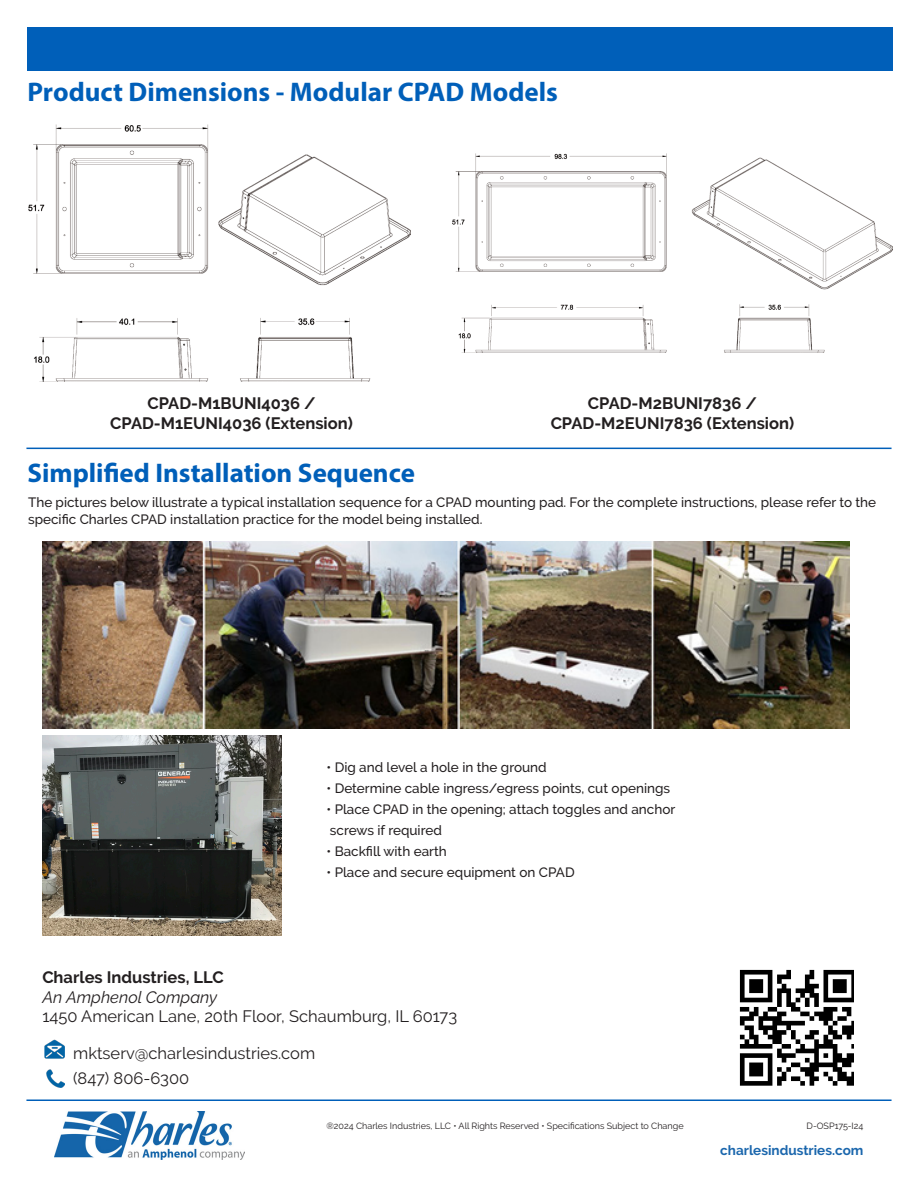
<style>
.page{position:relative;width:918px;height:1188px;background:#fff}
.page>*{position:absolute;margin:0;border:0;box-sizing:border-box;transform-origin:0 0}
.t1{font:700 27px "Myriad Pro";color:#005fb9}
.t2{font:700 16.5px "Raleway";color:#231f20}
.t3{font:16.5px "Raleway";color:#231f20}
.t4{font:italic 16.5px "Raleway";color:#231f20}
.t5{font:500 13.5px/16.2px "Raleway";color:#231f20}
.t6{font:700 13.5px "Raleway";color:#1b67ad}
.t7{font:9px "Raleway";color:#231f20}
</style>
<div class="page">
<hr style="left:26px;top:1100px;width:866px;height:1px;background:#005fb9">
<img style="left:55px;top:1112px;width:189px;height:47px">
<div style="left:27px;top:27px;width:865px;height:43px;background:#005fb9"></div>
<img style="left:739px;top:969px;width:115px;height:117px">
<img style="left:46px;top:1070px;width:18px;height:18px">
<img style="left:44px;top:1040px;width:20px;height:19px">
<img style="left:28px;top:124px;width:181px;height:258px">
<img style="left:218px;top:154px;width:193px;height:228px">
<img style="left:452px;top:153px;width:441px;height:200px">
<img style="left:42px;top:736px;width:240px;height:199px">
<img style="left:42px;top:541px;width:807px;height:187px">
<hr style="left:26px;top:448px;width:866px;height:1px;background:#005fb9">
<p class="t1" style="left:28px;top:75px;width:532px">Product Dimensions - Modular CPAD Models</p>
<p class="t2" style="left:147px;top:394px;width:170px">CPAD-M1BUNI4036 /</p>
<p class="t2" style="left:110px;top:414px;width:244px">CPAD-M1EUNI4036 (Extension)</p>
<p class="t1" style="left:28px;top:455px;width:389px">Simplified Installation Sequence</p>
<p class="t2" style="left:588px;top:394px;width:171px">CPAD-M2BUNI7836 /</p>
<p class="t2" style="left:551px;top:414px;width:245px">CPAD-M2EUNI7836 (Extension)</p>
<p class="t5" style="left:28px;top:494px;width:850px">The pictures below illustrate a typical installation sequence for a CPAD mounting pad. For the complete instructions, please refer to the specific Charles CPAD installation practice for the model being installed.</p>
<p class="t5" style="left:326px;top:759px;width:222px">• Dig and level a hole in the ground</p>
<p class="t5" style="left:326px;top:780px;width:345px">• Determine cable ingress/egress points, cut openings</p>
<p class="t5" style="left:326px;top:801px;width:350px">• Place CPAD in the opening; attach toggles and anchor</p>
<p class="t5" style="left:330px;top:822px;width:114px">screws if required</p>
<p class="t5" style="left:326px;top:843px;width:122px">• Backfill with earth</p>
<p class="t5" style="left:326px;top:864px;width:250px">• Place and secure equipment on CPAD</p>
<p class="t2" style="left:42px;top:968px;width:183px">Charles Industries, LLC</p>
<p class="t4" style="left:42px;top:987px;width:176px">An Amphenol Company</p>
<p class="t3" style="left:42px;top:1007px;width:416px">1450 American Lane, 20th Floor, Schaumburg, IL 60173</p>
<p class="t3" style="left:73px;top:1043px;width:244px">mktserv@charlesindustries.com</p>
<p class="t3" style="left:73px;top:1069px;width:118px">(847) 806-6300</p>
<p class="t7" style="left:326px;top:1121px;width:359px">®2024 Charles Industries, LLC • All Rights Reserved • Specifications Subject to Change</p>
<p class="t7" style="left:807px;top:1121px;width:58px">D-OSP175-I24</p>
<p class="t6" style="left:720px;top:1142px;width:145px">charlesindustries.com</p>
</div>
